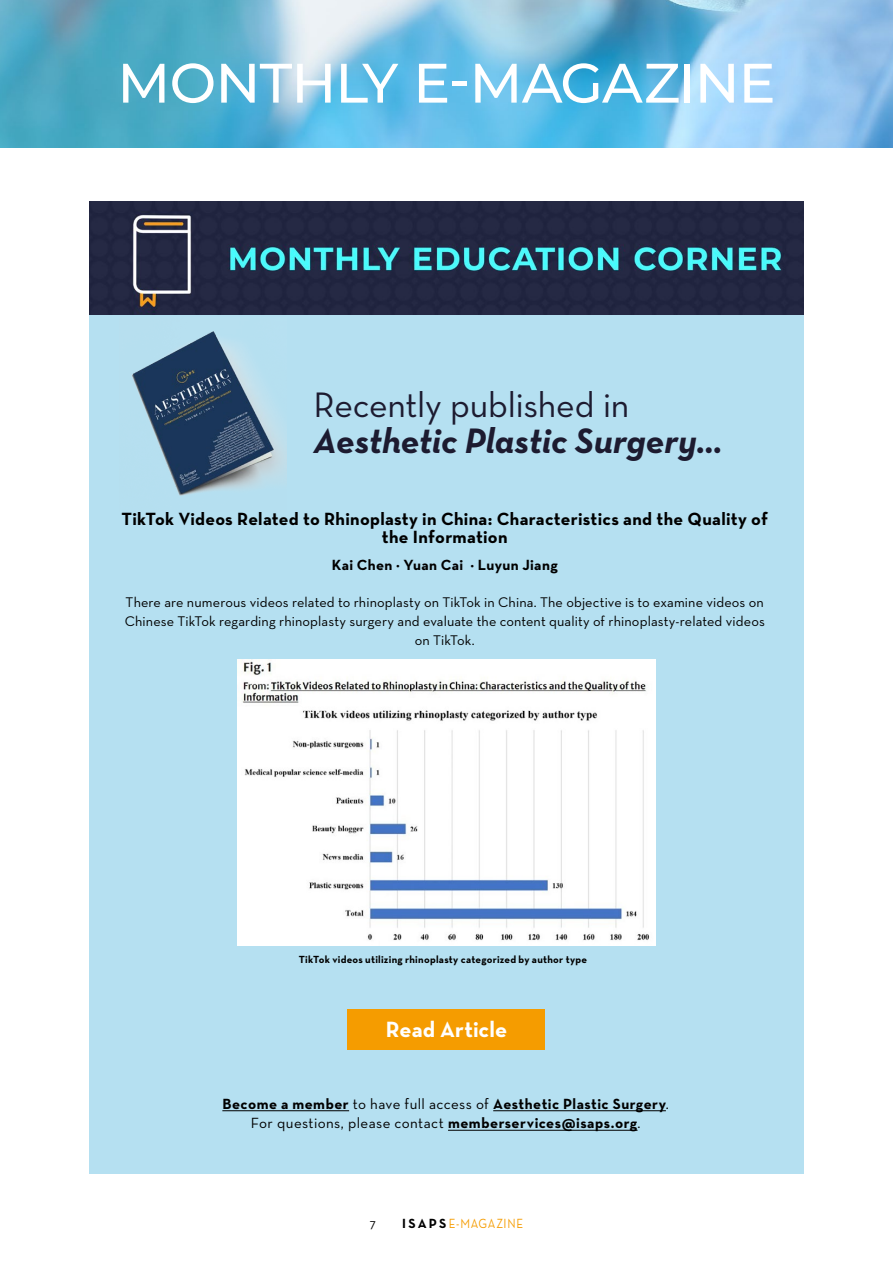
<style>
.page{position:relative;width:893px;height:1263px;background:#fff}
.page>*{position:absolute;margin:0;border:0;box-sizing:border-box;transform-origin:0 0}
.t1{font:500 55.5px "Montserrat";letter-spacing:-.02em;color:#fff}
.t2{font:italic 700 36px "Neutra Text";letter-spacing:-.005em;color:#1d1b30}
.t3{font:36px "Neutra Text";letter-spacing:-.005em;color:#1d1b30}
.t4{font:700 22.5px "Neutra Text";letter-spacing:.005em;color:#fff}
.t5{font:700 18px/18.8px "Neutra Text";letter-spacing:.015em;color:#000;text-align:center}
.t6{font:700 15px/19.5px "Neutra Text";letter-spacing:.03em;color:#000;text-align:center}
.t7{font:14.25px/18.8px "Neutra Text";letter-spacing:.01em;color:#000;text-align:center}
.t8{font:13.5px "Neutra Text";letter-spacing:.055em;color:#f59c00;scale:.86 1}
.t9{font:13.5px "Neutra Text";color:#000}
.t10{font:700 10.5px "Neutra Text";letter-spacing:.025em;color:#000}
.s1{font-weight:400}
.s2{font-weight:700;color:#000}
</style>
<div class="page">
<img style="left:0;top:0;width:893px;height:148px">
<div style="left:89px;top:201px;width:715px;height:973px;background:#b5e0f1"></div>
<hr style="left:222px;top:1110px;width:127px;height:1px;background:#000">
<hr style="left:493px;top:1110px;width:173px;height:1px;background:#000">
<hr style="left:448px;top:1130px;width:190px;height:1px;background:#000">
<img style="left:132px;top:331px;width:154px;height:165px">
<div style="left:348px;top:1009px;width:197px;height:41px;background:#f59c00"></div>
<img style="left:89px;top:201px;width:715px;height:113px">
<img style="left:237px;top:659px;width:418px;height:286px">
<h1 class="t1" style="left:117px;top:44px;width:660px">MONTHLY E-MAGAZINE</h1>
<h2 class="t3" style="left:314px;top:383px;width:317px">Recently published in</h2>
<h2 class="t2" style="left:314px;top:418px;width:411px">Aesthetic Plastic Surgery…</h2>
<p class="t5" style="left:121px;top:509px;width:648px">TikTok Videos Related to Rhinoplasty in China: Characteristics and the Quality of the Information</p>
<p class="t6" style="left:332px;top:554px;width:227px">Kai Chen · Yuan Cai · Luyun Jiang</p>
<p class="t7" style="left:125px;top:593px;width:642px">There are numerous videos related to rhinoplasty on TikTok in China. The objective is to examine videos on<br>Chinese TikTok regarding rhinoplasty surgery and evaluate the content quality of rhinoplasty-related videos on TikTok.</p>
<p class="t10" style="left:299px;top:953px;width:290px">TikTok videos utilizing rhinoplasty categorized by author type</p>
<h3 class="t4" style="left:386px;top:1015px;width:123px">Read Article</h3>
<p class="t6" style="left:222px;top:1093px;width:448px">Become a member <span class="s1">to have full access of</span> Aesthetic Plastic Surgery<span class="s1">.<br>For questions, please contact</span> memberservices@isaps.org<span class="s1">.</span></p>
<p class="t9" style="left:370px;top:1215px;width:8px">7</p>
<p class="t8" style="left:402px;top:1215px;width:142px"><span class="s2">ISAPS</span>E-MAGAZINE</p>
</div>
